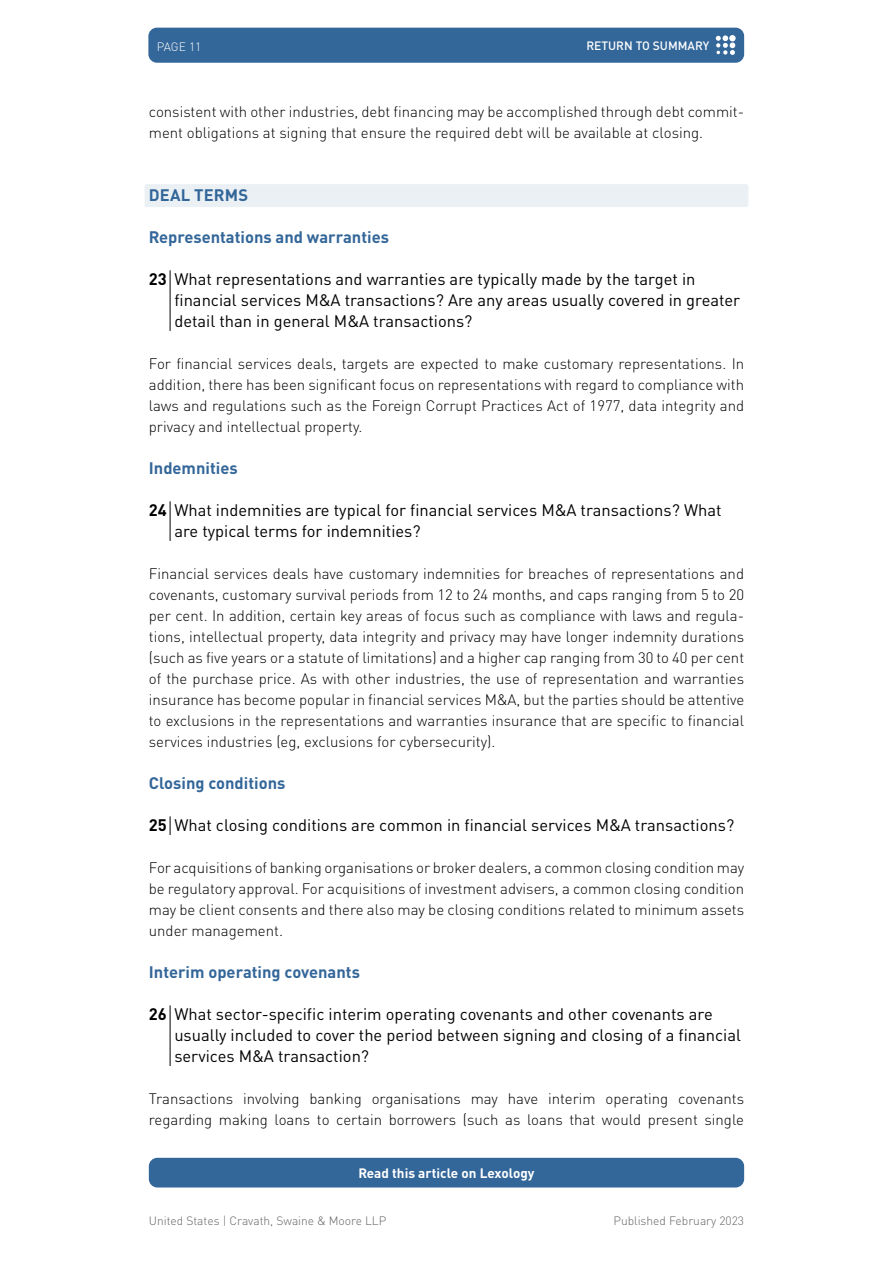
<style>
.page{position:relative;width:893px;height:1263px;background:#fff}
.page>*{position:absolute;margin:0;border:0;box-sizing:border-box;transform-origin:0 0}
.Q_text{font:16.5px/21px "DIN Pro";color:#000}
.Q_header{font:700 16.5px "DIN Pro";color:#369}
.Q_category_mono{font:700 16.5px "DIN Pro";letter-spacing:.01em;color:#369}
.First_para{font:300 15px/21px "DIN Pro";color:#000;text-align:justify}
.t1{font:700 13.5px "DIN Pro";color:#fff}
.t2{font:300 12px "DIN Pro";color:#646363}
.t3{font:500 12px "DIN Pro";color:#fff}
.t4{font:300 12px "DIN Pro";letter-spacing:-.005em;color:#fff}
.s1{font-weight:700}
</style>
<div class="page">
<div style="left:148px;top:28px;width:596px;height:35px;background:#369;border-radius:9px"></div>
<svg style="left:716px;top:35px;width:19px;height:20px"></svg>
<div style="left:149px;top:1158px;width:595px;height:29px;background:#369;border-radius:9px"></div>
<div style="left:145px;top:184px;width:603px;height:23px;background:#ebf0f5;border-radius:2px"></div>
<hr style="left:170px;top:270px;width:1px;height:61px;background:#000">
<hr style="left:170px;top:501px;width:1px;height:40px;background:#000">
<svg style="left:170px;top:816px;width:1px;height:19px"></svg>
<hr style="left:170px;top:1005px;width:1px;height:61px;background:#000">
<p class="t4" style="left:157px;top:37px;width:46px">PAGE 11</p>
<p class="t3" style="left:586px;top:37px;width:124px">RETURN TO SUMMARY</p>
<p class="First_para" style="left:149px;top:100px;width:597px">consistent with other industries, debt financing may be accomplished through debt commit&shy;ment obligations at signing that ensure the required debt will be available at closing.</p>
<p class="Q_category_mono" style="left:149px;top:182px;width:101px">DEAL TERMS</p>
<p class="Q_header" style="left:149px;top:224px;width:242px">Representations and warranties</p>
<p class="Q_text" style="left:174px;top:267px;width:567px;text-indent:-26px"><span class="s1">23</span> What representations and warranties are typically made by the target in financial services M&amp;A transactions? Are any areas usually covered in greater detail than in general M&amp;A transactions?</p>
<p class="First_para" style="left:149px;top:352px;width:597px">For financial services deals, targets are expected to make customary representations. In addition, there has been significant focus on representations with regard to compliance with laws and regulations such as the Foreign Corrupt Practices Act of 1977, data integrity and privacy and intellectual property.</p>
<p class="Q_header" style="left:149px;top:455px;width:90px">Indemnities</p>
<p class="Q_text" style="left:174px;top:498px;width:549px;text-indent:-26px"><span class="s1">24</span> What indemnities are typical for financial services M&amp;A transactions? What are typical terms for indemnities?</p>
<p class="First_para" style="left:149px;top:562px;width:597px">Financial services deals have customary indemnities for breaches of representations and covenants, customary survival periods from 12 to 24 months, and caps ranging from 5 to 20 per cent. In addition, certain key areas of focus such as compliance with laws and regula&shy;tions, intellectual property, data integrity and privacy may have longer indemnity durations (such as five years or a statute of limitations) and a higher cap ranging from 30 to 40 per cent of the purchase price. As with other industries, the use of representation and warranties insurance has become popular in financial services M&amp;A, but the parties should be attentive to exclusions in the representations and warranties insurance that are specific to financial services industries (eg, exclusions for cybersecurity).</p>
<p class="Q_header" style="left:149px;top:770px;width:138px">Closing conditions</p>
<p class="Q_text" style="left:149px;top:813px;width:587px"><span class="s1">25</span> What closing conditions are common in financial services M&amp;A transactions?</p>
<p class="First_para" style="left:149px;top:856px;width:597px">For acquisitions of banking organisations or broker dealers, a common closing condition may be regulatory approval. For acquisitions of investment advisers, a common closing condition may be client consents and there also may be closing conditions related to minimum assets under management.</p>
<p class="Q_header" style="left:149px;top:959px;width:213px">Interim operating covenants</p>
<p class="Q_text" style="left:174px;top:1002px;width:568px;text-indent:-26px"><span class="s1">26</span> What sector-specific interim operating covenants and other covenants are usually included to cover the period between signing and closing of a financial services M&amp;A transaction?</p>
<p class="First_para" style="left:149px;top:1087px;width:597px">Transactions involving banking organisations may have interim operating covenants regarding making loans to certain borrowers (such as loans that would present single</p>
<p class="t1" style="left:358px;top:1162px;width:178px">Read this article on Lexology</p>
<p class="t2" style="left:149px;top:1211px;width:239px">United States | Cravath, Swaine &amp; Moore LLP</p>
<p class="t2" style="left:613px;top:1211px;width:132px">Published February 2023</p>
</div>
